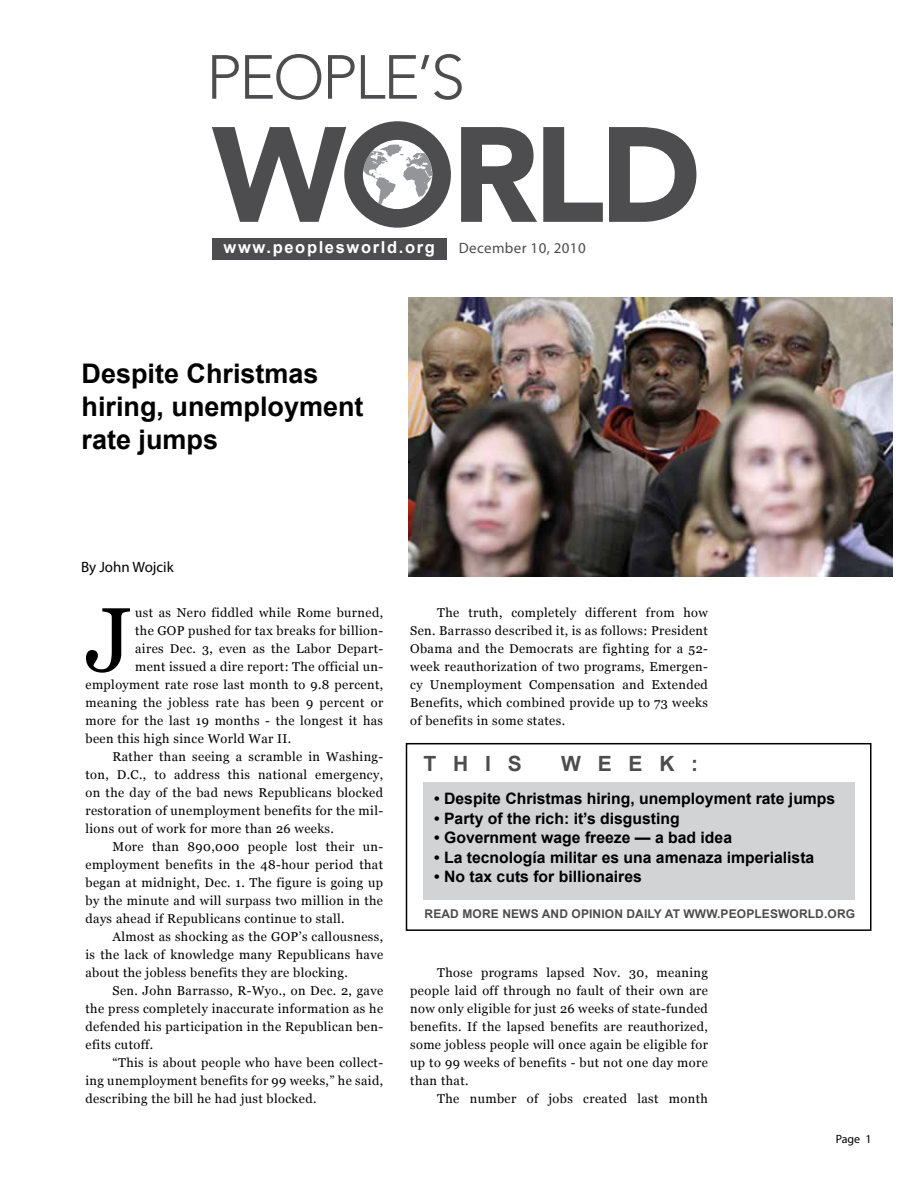
<style>
.page{position:relative;width:918px;height:1188px;background:#fff}
.page>*{position:absolute;margin:0;border:0;box-sizing:border-box;transform-origin:0 0}
.t1{font:90.75px "Georgia";color:#000}
.t2{font:700 27px/33px "Arial";color:#000}
.t3{font:700 21px "Arial";letter-spacing:.8em;color:#4d4d4f}
.t4{font:700 16.5px "Arial";letter-spacing:.1em;color:#fff}
.t5{font:700 15.75px "Arial";color:#000}
.t6{font:15px "Myriad Pro";letter-spacing:.025em;color:#4d4d4f}
.t7{font:15px "Myriad Pro";color:#000}
.t8{font:12.75px/18px "Georgia";letter-spacing:.03em;color:#000;text-align:justify}
.t9{font:700 12px "Arial";letter-spacing:.01em;color:#4d4d4f}
.t10{font:12px "Myriad Pro";color:#000}
</style>
<div class="page">
<div style="left:212px;top:238px;width:235px;height:21px;background:#4d4d4f"></div>
<svg style="left:212px;top:55px;width:27px;height:44px"></svg>
<svg style="left:245px;top:54px;width:76px;height:46px"></svg>
<svg style="left:328px;top:55px;width:27px;height:44px"></svg>
<svg style="left:361px;top:54px;width:101px;height:46px"></svg>
<svg style="left:461px;top:127px;width:76px;height:95px"></svg>
<svg style="left:543px;top:127px;width:60px;height:95px"></svg>
<svg style="left:609px;top:127px;width:87px;height:95px"></svg>
<svg style="left:212px;top:121px;width:239px;height:107px"></svg>
<img style="left:409px;top:298px;width:483px;height:279px">
<div style="left:423px;top:782px;width:432px;height:118px;background:#d1d3d4"></div>
<div style="left:406px;top:743px;width:466px;height:188px;border:2px solid #000"></div>
<p class="t4" style="left:224px;top:237px;width:213px">www.peoplesworld.org</p>
<p class="t6" style="left:459px;top:239px;width:128px">December 10, 2010</p>
<h2 class="t2" style="left:82px;top:358px;width:284px">Despite Christmas hiring, unemployment rate jumps</h2>
<p class="t7" style="left:81px;top:558px;width:94px">By John Wojcik</p>
<h1 class="t1" style="left:86px;top:585px;width:48px">J</h1>
<p class="t8" style="left:135px;top:604px;width:250px">ust as Nero fiddled while Rome burned,</p>
<p class="t8" style="left:135px;top:622px;width:250px">the GOP pushed for tax breaks for billion-</p>
<p class="t8" style="left:135px;top:640px;width:250px">aires Dec. 3, even as the Labor Depart-</p>
<p class="t8" style="left:135px;top:658px;width:250px">ment issued a dire report: The official un-</p>
<p class="t8" style="left:85px;top:676px;width:299px">employment rate rose last month to 9.8 percent,</p>
<p class="t8" style="left:85px;top:694px;width:299px">meaning the jobless rate has been 9 percent or</p>
<p class="t8" style="left:85px;top:712px;width:299px">more for the last 19 months - the longest it has</p>
<p class="t8" style="left:85px;top:730px;width:207px">been this high since World War II.</p>
<p class="t8" style="left:113px;top:748px;width:272px">Rather than seeing a scramble in Washing-</p>
<p class="t8" style="left:85px;top:766px;width:299px">ton, D.C., to address this national emergency,</p>
<p class="t8" style="left:85px;top:784px;width:299px">on the day of the bad news Republicans blocked</p>
<p class="t8" style="left:85px;top:802px;width:299px">restoration of unemployment benefits for the mil-</p>
<p class="t8" style="left:85px;top:820px;width:250px">lions out of work for more than 26 weeks.</p>
<p class="t8" style="left:113px;top:838px;width:272px">More than 890,000 people lost their un-</p>
<p class="t8" style="left:85px;top:856px;width:299px">employment benefits in the 48-hour period that</p>
<p class="t8" style="left:85px;top:874px;width:299px">began at midnight, Dec. 1. The figure is going up</p>
<p class="t8" style="left:85px;top:892px;width:299px">by the minute and will surpass two million in the</p>
<p class="t8" style="left:85px;top:910px;width:261px">days ahead if Republicans continue to stall.</p>
<p class="t8" style="left:113px;top:928px;width:272px">Almost as shocking as the GOP’s callousness,</p>
<p class="t8" style="left:85px;top:946px;width:299px">is the lack of knowledge many Republicans have</p>
<p class="t8" style="left:85px;top:964px;width:264px">about the jobless benefits they are blocking.</p>
<p class="t8" style="left:113px;top:982px;width:272px">Sen. John Barrasso, R-Wyo., on Dec. 2, gave</p>
<p class="t8" style="left:85px;top:1000px;width:299px">the press completely inaccurate information as he</p>
<p class="t8" style="left:85px;top:1018px;width:299px">defended his participation in the Republican ben-</p>
<p class="t8" style="left:85px;top:1036px;width:69px">efits cutoff.</p>
<p class="t8" style="left:113px;top:1054px;width:272px">“This is about people who have been collect-</p>
<p class="t8" style="left:85px;top:1072px;width:299px">ing unemployment benefits for 99 weeks,” he said,</p>
<p class="t8" style="left:85px;top:1090px;width:233px">describing the bill he had just blocked.</p>
<p class="t8" style="left:410px;top:604px;width:299px;text-indent:27px">The truth, completely different from how Sen. Barrasso described it, is as follows: President Obama and the Democrats are fighting for a 52- week reauthorization of two programs, Emergen&shy;cy Unemployment Compensation and Extended Benefits, which combined provide up to 73 weeks of benefits in some states.</p>
<h3 class="t3" style="left:423px;top:749px;width:100px">this</h3>
<h3 class="t3" style="left:561px;top:749px;width:139px">week:</h3>
<p class="t5" style="left:434px;top:788px;width:403px">• Despite Christmas hiring, unemployment rate jumps</p>
<p class="t5" style="left:434px;top:808px;width:247px">• Party of the rich: it’s disgusting</p>
<p class="t5" style="left:434px;top:827px;width:299px">• Government wage freeze — a bad idea</p>
<p class="t5" style="left:434px;top:847px;width:382px">• La tecnología militar es una amenaza imperialista</p>
<p class="t5" style="left:434px;top:866px;width:209px">• No tax cuts for billionaires</p>
<p class="t9" style="left:425px;top:906px;width:430px">read more news and opinion daily at www.peoplesworld.org</p>
<p class="t8" style="left:410px;top:964px;width:299px;text-indent:27px">Those programs lapsed Nov. 30, meaning people laid off through no fault of their own are now only eligible for just 26 weeks of state-funded benefits. If the lapsed benefits are reauthorized, some jobless people will once again be eligible for up to 99 weeks of benefits - but not one day more than that.</p>
<p class="t8" style="left:437px;top:1090px;width:272px">The number of jobs created last month</p>
<p class="t10" style="left:836px;top:1132px;width:37px">Page 1</p>
</div>
